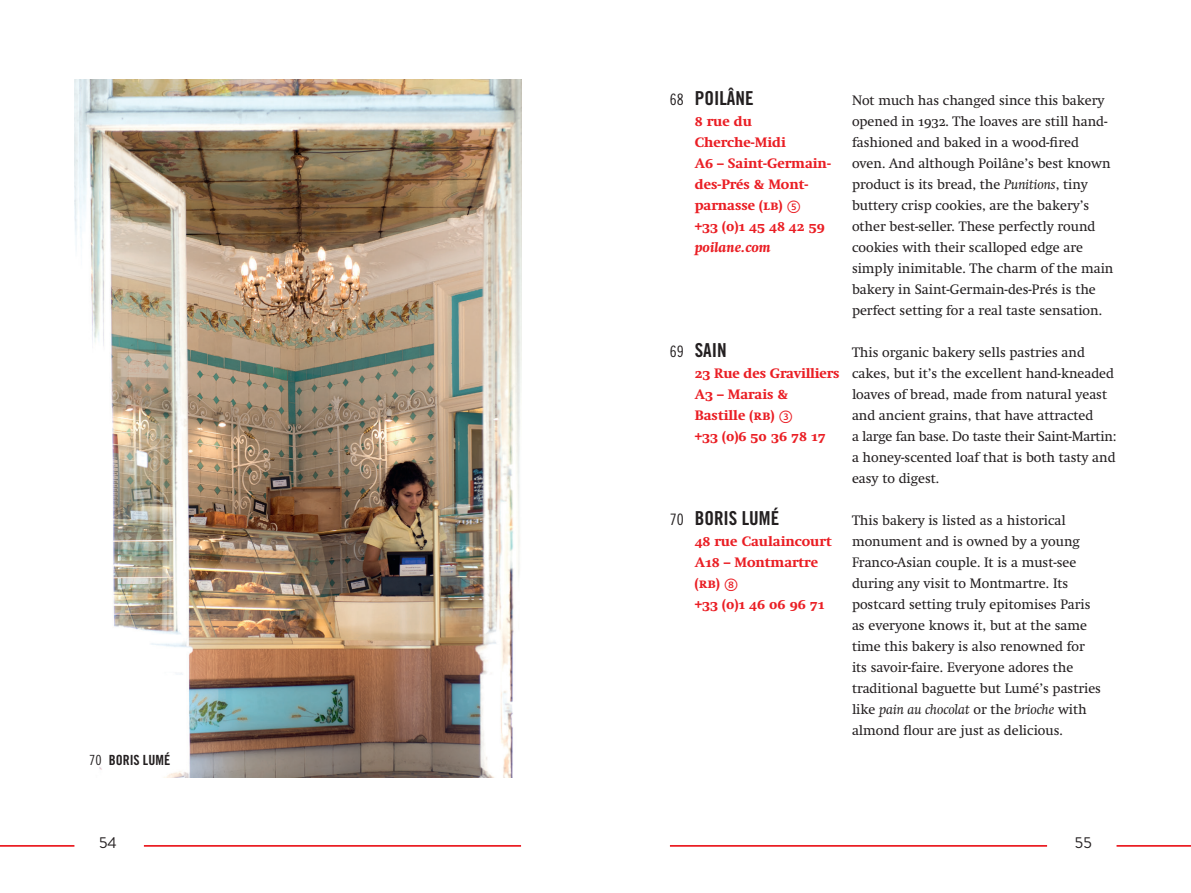
<style>
.page{position:relative;width:1191px;height:893px;background:#fff}
.page>*{position:absolute;margin:0;border:0;box-sizing:border-box;transform-origin:0 0}
.t1{font:19.25px "Trade Gothic LT Pro Bd Cn 20";color:#231f20}
.t2{font:15.75px "Brandon Grotesque";color:#231f20}
.ParaFl{font:14px/21px "Swift Neue LT Pro";color:#231f20}
.Address{font:700 14px/21px "Swift Neue LT Pro";color:#ea1e24}
.PhoneNumber{font:700 14px "Swift Neue LT Pro";color:#ea1e24}
.WebAddress{font:italic 700 14px "Swift Neue LT Pro";color:#ea1e24}
.FOTOBIJSCHRIFT{font:14px "Trade Gothic LT Pro Bd Cn 20";color:#231f20}
.s1{font-family:"Trade Gothic LT Pro Cn 18"}
.s2{font-family:"Trade Gothic LT Pro Cn 18";font-size:15.75px}
.s3{font-family:"Fedra Sans Pro";font-weight:400;font-size:17.5px}
.s4{font-style:italic}
</style>
<div class="page">
<hr style="left:670px;top:845px;width:377px;height:2px;background:#ea1e24">
<hr style="left:144px;top:845px;width:377px;height:2px;background:#ea1e24">
<hr style="left:0;top:845px;width:74px;height:2px;background:#ea1e24">
<hr style="left:1116px;top:845px;width:75px;height:2px;background:#ea1e24">
<img style="left:74px;top:79px;width:447px;height:699px">
<p class="FOTOBIJSCHRIFT" style="left:89px;top:751px;width:82px"><span class="s1">70</span> BORIS LUMÉ</p>
<p class="t1" style="left:670px;top:86px;width:85px"><span class="s2">68</span> POILÂNE</p>
<p class="Address" style="left:694px;top:111px;width:93px">8 rue du<br>Cherche-Midi</p>
<p class="Address" style="left:694px;top:153px;width:138px">A6 – Saint-Germain&shy;des-Prés &amp; Mont&shy;parnasse (lb) <span class="s3">➄</span></p>
<p class="PhoneNumber" style="left:694px;top:218px;width:132px">+33 (0)1 45 48 42 59</p>
<p class="WebAddress" style="left:694px;top:239px;width:78px">poilane.com</p>
<p class="t1" style="left:670px;top:338px;width:58px"><span class="s2">69</span> SAIN</p>
<p class="Address" style="left:694px;top:363px;width:146px">23 Rue des Gravilliers</p>
<p class="Address" style="left:694px;top:384px;width:100px">A3 – Marais &amp;<br>Bastille (rb) <span class="s3">➂</span></p>
<p class="PhoneNumber" style="left:694px;top:428px;width:132px">+33 (0)6 50 36 78 17</p>
<p class="t1" style="left:670px;top:506px;width:111px"><span class="s2">70</span> BORIS LUMÉ</p>
<p class="Address" style="left:694px;top:531px;width:138px">48 rue Caulaincourt</p>
<p class="Address" style="left:694px;top:552px;width:125px">A18 – Montmartre (rb) <span class="s3">➇</span></p>
<p class="PhoneNumber" style="left:694px;top:596px;width:131px">+33 (0)1 46 06 96 71</p>
<p class="ParaFl" style="left:852px;top:90px;width:263px">Not much has changed since this bakery opened in 1932. The loaves are still hand&shy;fashioned and baked in a wood-fired oven. And although Poilâne’s best known product is its bread, the <span class="s4">Punitions</span>, tiny buttery crisp cookies, are the bakery’s other best-seller. These perfectly round cookies with their scalloped edge are simply inimitable. The charm of the main bakery in Saint-Germain-des-Prés is the perfect setting for a real taste sensation.</p>
<p class="ParaFl" style="left:852px;top:342px;width:266px">This organic bakery sells pastries and cakes, but it’s the excellent hand-kneaded loaves of bread, made from natural yeast and ancient grains, that have attracted<br>a large fan base. Do taste their Saint-Martin: a honey-scented loaf that is both tasty and easy to digest.</p>
<p class="ParaFl" style="left:852px;top:510px;width:250px">This bakery is listed as a historical monument and is owned by a young Franco-Asian couple. It is a must-see during any visit to Montmartre. Its postcard setting truly epitomises Paris as everyone knows it, but at the same time this bakery is also renowned for its savoir-faire. Everyone adores the traditional baguette but Lumé’s pastries like <span class="s4">pain au chocolat</span> or the <span class="s4">brioche</span> with almond flour are just as delicious.</p>
<p class="t2" style="left:99px;top:832px;width:19px">54</p>
<p class="t2" style="left:1075px;top:832px;width:18px">55</p>
</div>
